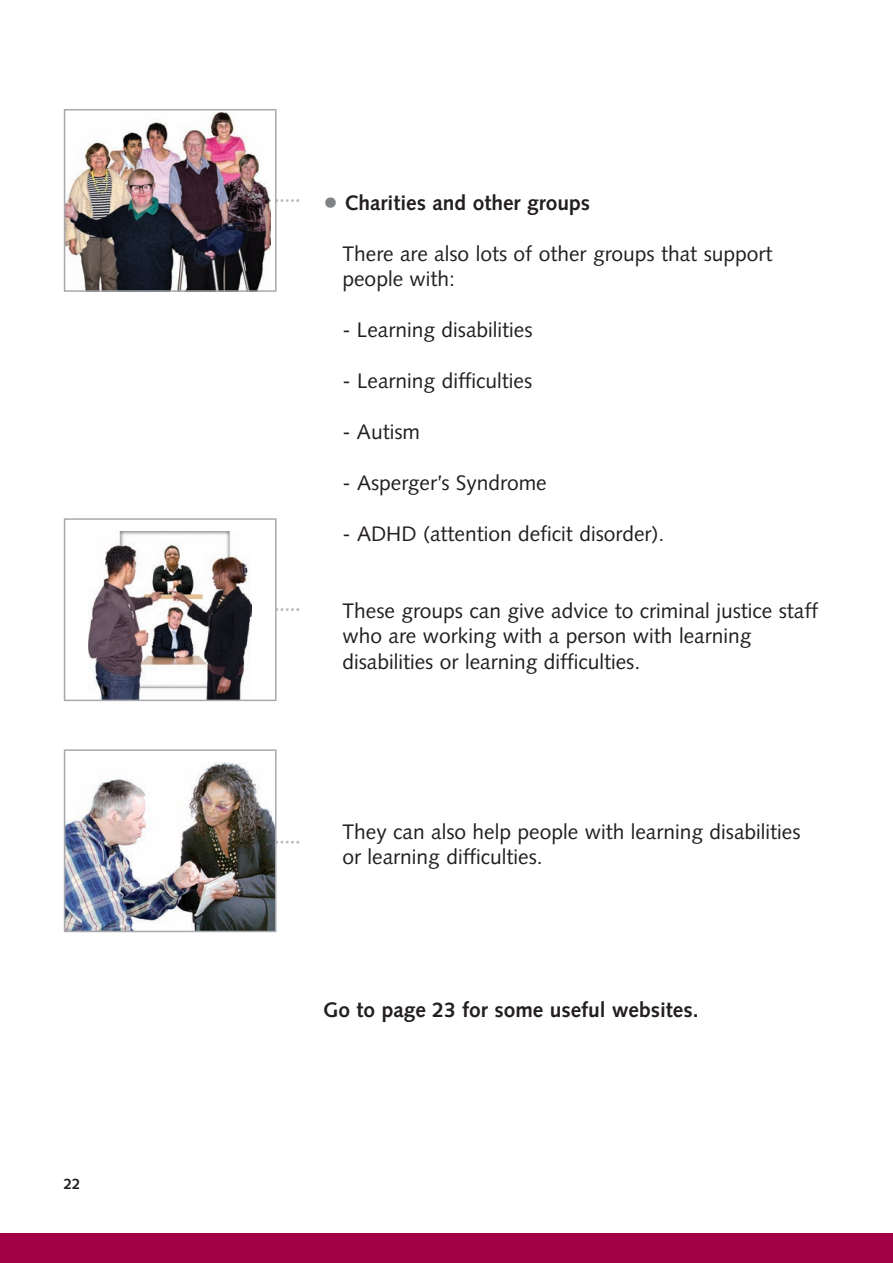
<style>
.page{position:relative;width:893px;height:1263px;background:#fff}
.page>*{position:absolute;margin:0;border:0;box-sizing:border-box;transform-origin:0 0}
.t1{font:21px/25.5px "Syntax";color:#231f20}
.t2{font:700 21px "Syntax";color:#231f20}
.t3{font:700 15px "Syntax";color:#231f20}
.s1{font-size:30px;color:#808285}
</style>
<div class="page">
<div style="left:0;top:1233px;width:892px;height:30px;background:#a30146"></div>
<svg style="left:276px;top:608px;width:23px;height:3px"></svg>
<svg style="left:276px;top:199px;width:23px;height:3px"></svg>
<svg style="left:276px;top:841px;width:23px;height:3px"></svg>
<img style="left:67px;top:112px;width:204px;height:177px">
<div style="left:64px;top:109px;width:212px;height:183px;border:2px solid #a8a9ad"></div>
<img style="left:88px;top:532px;width:163px;height:166px">
<div style="left:64px;top:518px;width:212px;height:183px;border:2px solid #a8a9ad"></div>
<img style="left:67px;top:762px;width:206px;height:167px">
<div style="left:64px;top:749px;width:212px;height:183px;border:2px solid #a8a9ad"></div>
<p class="t3" style="left:64px;top:1177px;width:18px">22</p>
<p class="t2" style="left:323px;top:193px;width:268px"><span class="s1">•</span> Charities and other groups</p>
<p class="t1" style="left:342px;top:242px;width:431px">There are also lots of other groups that support people with:</p>
<p class="t1" style="left:342px;top:319px;width:192px">- Learning disabilities</p>
<p class="t1" style="left:342px;top:370px;width:191px">- Learning difficulties</p>
<p class="t1" style="left:342px;top:421px;width:79px">- Autism</p>
<p class="t1" style="left:342px;top:472px;width:206px">- Asperger’s Syndrome</p>
<p class="t1" style="left:342px;top:523px;width:323px">- ADHD (attention deficit disorder).</p>
<p class="t1" style="left:342px;top:599px;width:477px">These groups can give advice to criminal justice staff who are working with a person with learning disabilities or learning difficulties.</p>
<p class="t1" style="left:342px;top:820px;width:459px">They can also help people with learning disabilities or learning difficulties.</p>
<p class="t2" style="left:323px;top:1001px;width:376px">Go to page 23 for some useful websites.</p>
</div>
